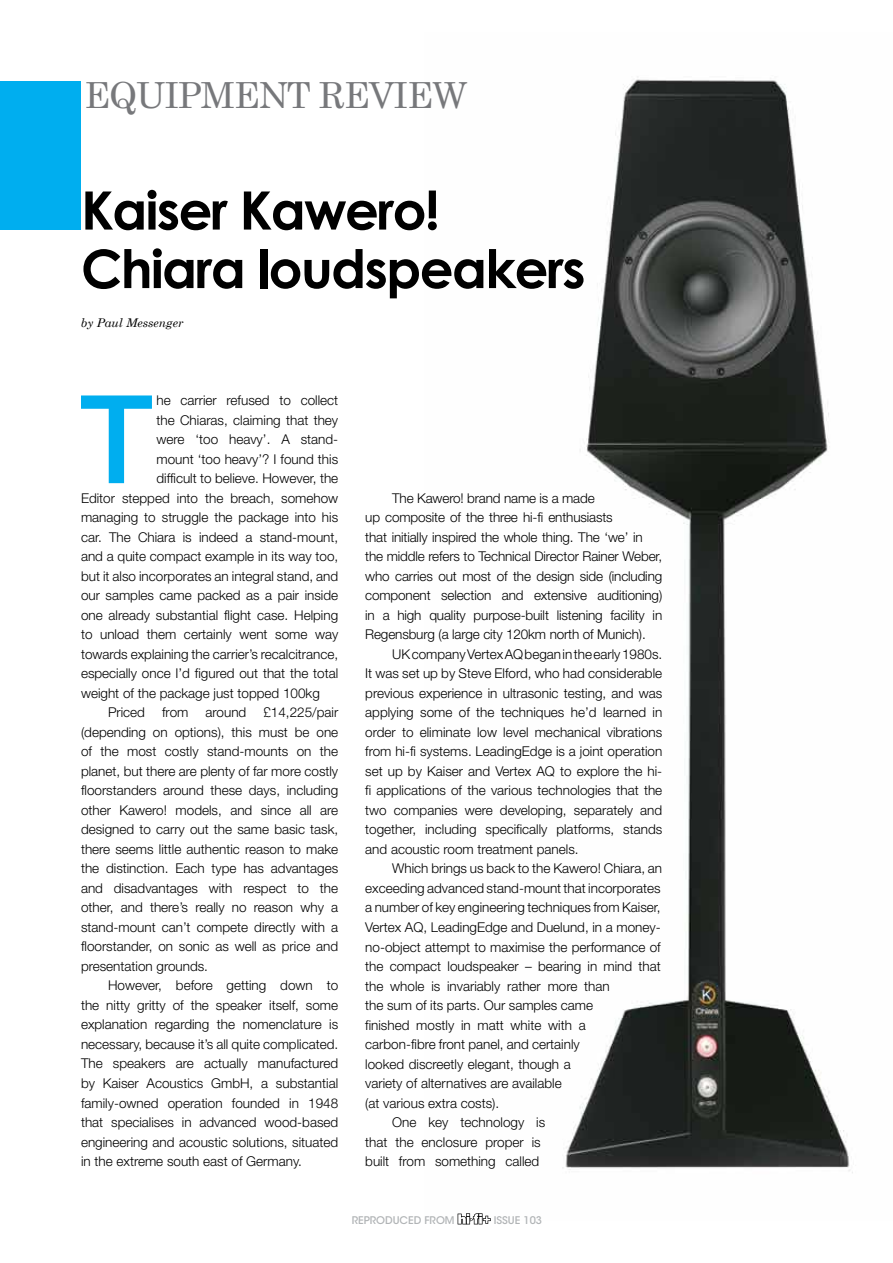
<style>
.page{position:relative;width:893px;height:1263px;background:#fff}
.page>*{position:absolute;margin:0;border:0;box-sizing:border-box;transform-origin:0 0}
.t1{font:500 122.7px "Helvetica Neue LT Std";color:#00aeef}
.t2{font:700 52.95px/58.5px "Century Gothic";letter-spacing:-.03em;color:#000}
.t3{font:36px "Century Schoolbook";letter-spacing:-.03em;color:#77787b}
.t4{font:300 13.5px/19.5px "Helvetica Neue LT Std";color:#000;text-align:justify}
.t5{font:italic 12px "Century Schoolbook";color:#000}
.t6{font:500 10.5px "ITC Avant Garde Std";color:#b1b4b6}
</style>
<div class="page">
<img style="left:457px;top:76px;width:396px;height:1144px">
<div style="left:0;top:81px;width:81px;height:149px;background:#00aeef"></div>
<svg style="left:458px;top:1213px;width:33px;height:11px"></svg>
<h3 class="t3" style="left:84px;top:72px;width:385px">EQUIPMENT REVIEW</h3>
<h2 class="t2" style="left:81px;top:180px;width:506px">Kaiser Kawero!<br>Chiara loudspeakers</h2>
<p class="t5" style="left:81px;top:315px;width:104px">by Paul Messenger</p>
<h1 class="t1" style="left:80px;top:366px;width:74px">T</h1>
<p class="t4" style="left:156px;top:390px;width:183px">he carrier refused to collect</p>
<p class="t4" style="left:156px;top:410px;width:183px">the Chiaras, claiming that they</p>
<p class="t4" style="left:156px;top:429px;width:183px">were ‘too heavy’. A stand-</p>
<p class="t4" style="left:156px;top:449px;width:183px">mount ‘too heavy’? I found this</p>
<p class="t4" style="left:156px;top:468px;width:183px">difficult to believe. However, the</p>
<p class="t4" style="left:81px;top:488px;width:259px">Editor stepped into the breach, somehow</p>
<p class="t4" style="left:81px;top:507px;width:259px">managing to struggle the package into his</p>
<p class="t4" style="left:81px;top:527px;width:259px">car. The Chiara is indeed a stand-mount,</p>
<p class="t4" style="left:81px;top:546px;width:259px">and a quite compact example in its way too,</p>
<p class="t4" style="left:81px;top:566px;width:259px">but it also incorporates an integral stand, and</p>
<p class="t4" style="left:81px;top:585px;width:259px">our samples came packed as a pair inside</p>
<p class="t4" style="left:81px;top:605px;width:259px">one already substantial flight case. Helping</p>
<p class="t4" style="left:81px;top:624px;width:259px">to unload them certainly went some way</p>
<p class="t4" style="left:81px;top:644px;width:259px">towards explaining the carrier’s recalcitrance,</p>
<p class="t4" style="left:81px;top:663px;width:259px">especially once I’d figured out that the total</p>
<p class="t4" style="left:81px;top:683px;width:240px">weight of the package just topped 100kg</p>
<p class="t4" style="left:108px;top:702px;width:39px">Priced</p>
<p class="t4" style="left:162px;top:702px;width:28px">from</p>
<p class="t4" style="left:206px;top:702px;width:42px">around</p>
<p class="t4" style="left:81px;top:702px;width:259px;text-indent:182px">£14,225/pair (depending on options), this must be one of the most costly stand-mounts on the planet, but there are plenty of far more costly floorstanders around these days, including other Kawero! models, and since all are designed to carry out the same basic task, there seems little authentic reason to make the distinction. Each type has advantages and disadvantages with respect to the other, and there’s really no reason why a stand-mount can’t compete directly with a floorstander, on sonic as well as price and presentation grounds.</p>
<p class="t4" style="left:81px;top:975px;width:259px;text-indent:27px">However, before getting down to the nitty gritty of the speaker itself, some explanation regarding the nomenclature is necessary, because it’s all quite complicated.<br>The speakers are actually manufactured by Kaiser Acoustics GmbH, a substantial family-owned operation founded in 1948 that specialises in advanced wood-based engineering and acoustic solutions, situated in the extreme south east of Germany.</p>
<p class="t4" style="left:365px;top:488px;width:299px;text-align:left;text-indent:27px">The Kawero! brand name is a made<br>up composite of the three hi-fi enthusiasts<br>that initially inspired the whole thing. The ‘we’ in the middle refers to Technical Director Rainer Weber, who carries out most of the design side (including component selection and extensive auditioning) in a high quality purpose-built listening facility in Regensburg (a large city 120km north of Munich).</p>
<p class="t4" style="left:365px;top:644px;width:299px;text-indent:27px">UK company Vertex AQ began in the early 1980s.<br>It was set up by Steve Elford, who had considerable previous experience in ultrasonic testing, and was applying some of the techniques he’d learned in order to eliminate low level mechanical vibrations from hi-fi systems. LeadingEdge is a joint operation set up by Kaiser and Vertex AQ to explore the hi&shy;fi applications of the various technologies that the two companies were developing, separately and together, including specifically platforms, stands and acoustic room treatment panels.</p>
<p class="t4" style="left:392px;top:859px;width:271px">Which brings us back to the Kawero! Chiara, an</p>
<p class="t4" style="left:365px;top:878px;width:297px">exceeding advanced stand-mount that incorporates</p>
<p class="t4" style="left:365px;top:898px;width:297px">a number of key engineering techniques from Kaiser,</p>
<p class="t4" style="left:365px;top:917px;width:297px">Vertex AQ, LeadingEdge and Duelund, in a money-</p>
<p class="t4" style="left:365px;top:937px;width:297px">no-object attempt to maximise the performance of</p>
<p class="t4" style="left:365px;top:956px;width:297px">the compact loudspeaker – bearing in mind that</p>
<p class="t4" style="left:365px;top:976px;width:246px">the whole is invariably rather more than</p>
<p class="t4" style="left:365px;top:995px;width:229px">the sum of its parts. Our samples came</p>
<p class="t4" style="left:365px;top:1015px;width:222px">finished mostly in matt white with a</p>
<p class="t4" style="left:365px;top:1034px;width:216px">carbon-fibre front panel, and certainly</p>
<p class="t4" style="left:365px;top:1054px;width:207px">looked discreetly elegant, though a</p>
<p class="t4" style="left:365px;top:1073px;width:198px">variety of alternatives are available</p>
<p class="t4" style="left:365px;top:1093px;width:136px">(at various extra costs).</p>
<p class="t4" style="left:392px;top:1112px;width:154px">One key technology is</p>
<p class="t4" style="left:365px;top:1132px;width:177px">that the enclosure proper is</p>
<p class="t4" style="left:365px;top:1151px;width:176px">built from something called</p>
<p class="t6" style="left:352px;top:1214px;width:104px">REPRODUCED FROM</p>
<p class="t6" style="left:494px;top:1214px;width:50px">ISSUE 103</p>
</div>
